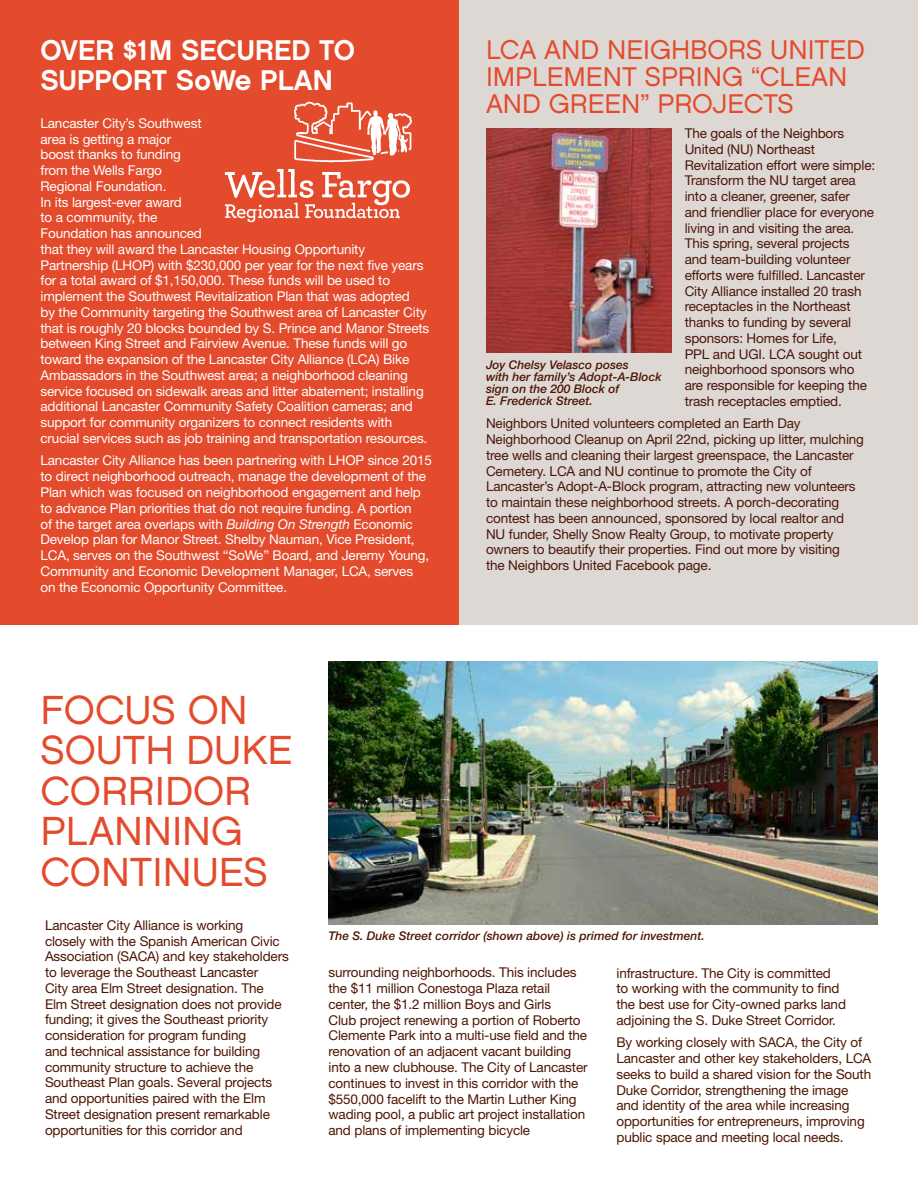
<style>
.page{position:relative;width:918px;height:1188px;background:#fff}
.page>*{position:absolute;margin:0;border:0;box-sizing:border-box;transform-origin:0 0}
.t1{font:40.5px/40.5px "Chalet London Nineteen Sixty";color:#e34b2c}
.t2{font:28.5px/30px "Chalet New York Nineteen Sixty";color:#fff}
.t3{font:27px/27px "Chalet London Nineteen Sixty";color:#e34b2c}
.t4{font:13.5px/15.8px "Helvetica Neue LT Std";letter-spacing:-.01em;color:#fff}
.t5{font:13.5px/15.8px "Helvetica Neue LT Std";letter-spacing:-.01em;color:#4e1600}
.t6{font:13.5px/15.8px "Helvetica Neue LT Std";letter-spacing:-.01em;color:#4c1609}
.t7{font:italic 500 12px/12px "Helvetica Neue LT Std";color:#4e1600}
.s1{font-style:italic}
</style>
<div class="page">
<div style="left:0;top:0;width:459px;height:624px;background:#e34b2c"></div>
<div style="left:459px;top:0;width:459px;height:624px;background:#ded8d5"></div>
<img style="left:486px;top:128px;width:185px;height:224px">
<img style="left:328px;top:661px;width:550px;height:263px">
<img style="left:224px;top:101px;width:188px;height:122px">
<h2 class="t2" style="left:40px;top:35px;width:316px">OVER $1M SECURED TO<br>SUPPORT SoWe PLAN</h2>
<p class="t4" style="left:40px;top:115px;width:390px">Lancaster City’s Southwest<br>area is getting a major<br>boost thanks to funding<br>from the Wells Fargo<br>Regional Foundation.<br>In its largest-ever award<br>to a community, the<br>Foundation has announced<br>that they will award the Lancaster Housing Opportunity Partnership (LHOP) with $230,000 per year for the next five years for a total award of $1,150,000. These funds will be used to implement the Southwest Revitalization Plan that was adopted<br>by the Community targeting the Southwest area of Lancaster City that is roughly 20 blocks bounded by S. Prince and Manor Streets between King Street and Fairview Avenue. These funds will go toward the expansion of the Lancaster City Alliance (LCA) Bike Ambassadors in the Southwest area; a neighborhood cleaning service focused on sidewalk areas and litter abatement; installing additional Lancaster Community Safety Coalition cameras; and support for community organizers to connect residents with crucial services such as job training and transportation resources.</p>
<p class="t4" style="left:40px;top:453px;width:393px">Lancaster City Alliance has been partnering with LHOP since 2015 to direct neighborhood outreach, manage the development of the Plan which was focused on neighborhood engagement and help to advance Plan priorities that do not require funding. A portion<br>of the target area overlaps with <span class="s1">Building On Strength</span> Economic Develop plan for Manor Street. Shelby Nauman, Vice President, LCA, serves on the Southwest “SoWe” Board, and Jeremy Young, Community and Economic Development Manager, LCA, serves<br>on the Economic Opportunity Committee.</p>
<h3 class="t3" style="left:486px;top:36px;width:380px">LCA AND NEIGHBORS UNITED<br>IMPLEMENT SPRING “CLEAN<br>AND GREEN” PROJECTS</h3>
<p class="t6" style="left:685px;top:125px;width:192px">The goals of the Neighbors<br>United (NU) Northeast<br>Revitalization effort were simple:<br>Transform the NU target area into a cleaner, greener, safer and friendlier place for everyone living in and visiting the area.<br>This spring, several projects and team-building volunteer efforts were fulfilled. Lancaster<br>City Alliance installed 20 trash receptacles in the Northeast thanks to funding by several sponsors: Homes for Life,<br>PPL and UGI. LCA sought out neighborhood sponsors who are responsible for keeping the trash receptacles emptied.</p>
<p class="t6" style="left:486px;top:415px;width:379px">Neighbors United volunteers completed an Earth Day Neighborhood Cleanup on April 22nd, picking up litter, mulching tree wells and cleaning their largest greenspace, the Lancaster Cemetery. LCA and NU continue to promote the City of Lancaster’s Adopt-A-Block program, attracting new volunteers to maintain these neighborhood streets. A porch-decorating contest has been announced, sponsored by local realtor and NU funder, Shelly Snow Realty Group, to motivate property owners to beautify their properties. Find out more by visiting<br>the Neighbors United Facebook page.</p>
<p class="t7" style="left:486px;top:358px;width:177px">Joy Chelsy Velasco poses<br>with her family’s Adopt-A-Block sign on the 200 Block of<br>E. Frederick Street.</p>
<h1 class="t1" style="left:40px;top:689px;width:254px">FOCUS ON<br>SOUTH DUKE<br>CORRIDOR<br>PLANNING<br>CONTINUES</h1>
<p class="t5" style="left:45px;top:917px;width:245px">Lancaster City Alliance is working<br>closely with the Spanish American Civic Association (SACA) and key stakeholders to leverage the Southeast Lancaster<br>City area Elm Street designation. The Elm Street designation does not provide funding; it gives the Southeast priority consideration for program funding<br>and technical assistance for building community structure to achieve the Southeast Plan goals. Several projects and opportunities paired with the Elm Street designation present remarkable opportunities for this corridor and</p>
<p class="t7" style="left:328px;top:930px;width:378px">The S. Duke Street corridor (shown above) is primed for investment.</p>
<p class="t5" style="left:328px;top:965px;width:261px">surrounding neighborhoods. This includes the $11 million Conestoga Plaza retail center, the $1.2 million Boys and Girls<br>Club project renewing a portion of Roberto Clemente Park into a multi-use field and the renovation of an adjacent vacant building into a new clubhouse. The City of Lancaster continues to invest in this corridor with the $550,000 facelift to the Martin Luther King wading pool, a public art project installation and plans of implementing bicycle</p>
<p class="t5" style="left:616px;top:965px;width:231px">infrastructure. The City is committed to working with the community to find the best use for City-owned parks land adjoining the S. Duke Street Corridor.</p>
<p class="t5" style="left:616px;top:1034px;width:256px">By working closely with SACA, the City of Lancaster and other key stakeholders, LCA seeks to build a shared vision for the South Duke Corridor, strengthening the image and identity of the area while increasing opportunities for entrepreneurs, improving public space and meeting local needs.</p>
</div>
